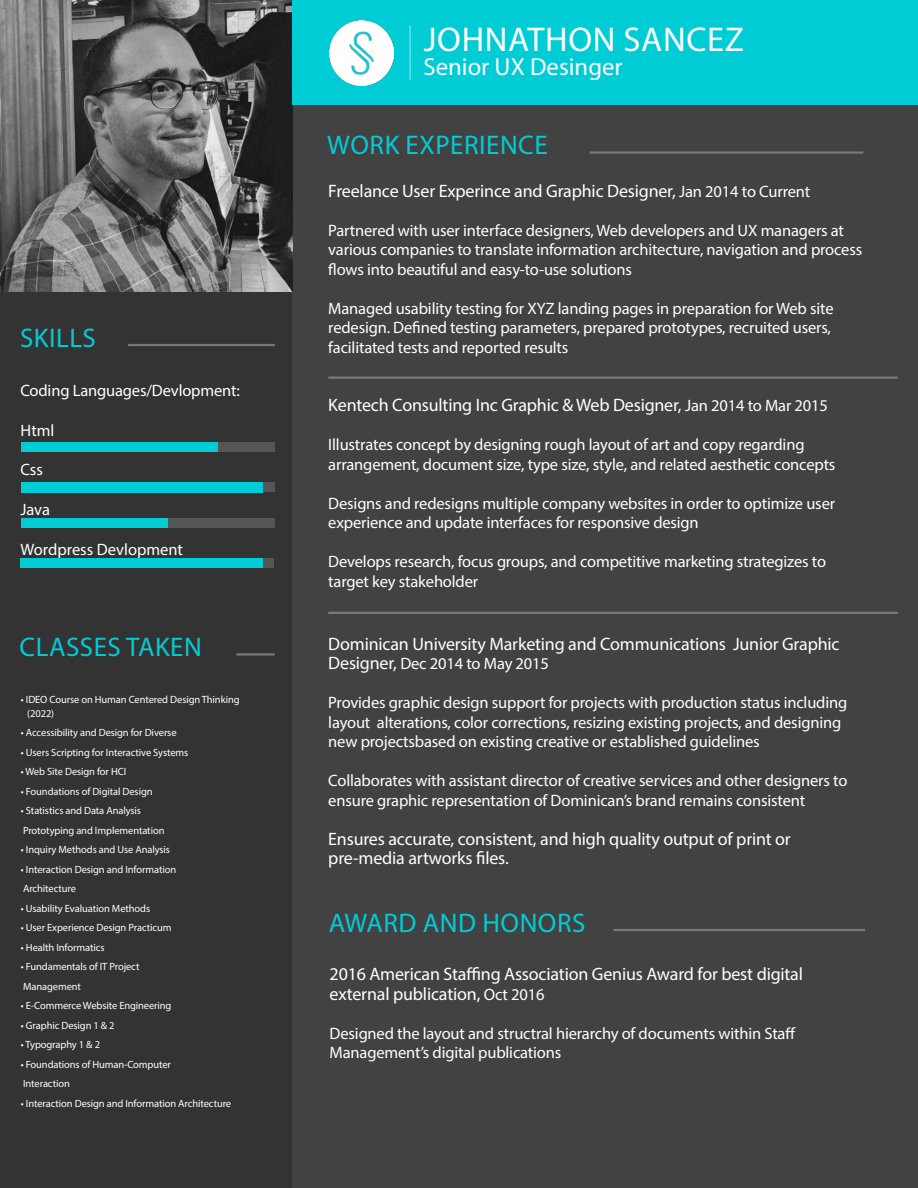
<style>
.page{position:relative;width:918px;height:1188px;background:#fff}
.page>*{position:absolute;margin:0;border:0;box-sizing:border-box;transform-origin:0 0}
.t1{font:34.5px "Myriad Pro";letter-spacing:.02em;color:#fff}
.t2{font:27px "Myriad Pro";letter-spacing:.02em;color:#00ccd6}
.t3{font:24.75px "Myriad Pro";color:#fff}
.t4{font:18px/19.5px "Myriad Pro";letter-spacing:-.01em;color:#fff}
.t5{font:16.5px/19.5px "Myriad Pro";letter-spacing:-.01em;color:#fff}
.t6{font:10.5px/13.5px "Myriad Pro";letter-spacing:-.01em;color:#fff}
.s1{font-size:16.5px}
.s2{font-size:18px}
</style>
<div class="page">
<div style="left:0;top:0;width:293px;height:1188px;background:#333"></div>
<div style="left:293px;top:53px;width:625px;height:1135px;background:#424242"></div>
<hr style="left:590px;top:151px;width:273px;height:3px;background:#7a7878">
<hr style="left:613px;top:929px;width:252px;height:2px;background:#7a7878">
<img style="left:0;top:0;width:293px;height:292px">
<hr style="left:128px;top:344px;width:147px;height:2px;background:#7a7878">
<div style="left:21px;top:443px;width:254px;height:9px;background:#545556"></div>
<div style="left:21px;top:443px;width:197px;height:9px;background:#00ccd6"></div>
<div style="left:21px;top:483px;width:254px;height:9px;background:#545556"></div>
<div style="left:21px;top:518px;width:254px;height:9px;background:#545556"></div>
<div style="left:21px;top:483px;width:242px;height:10px;background:#00ccd6"></div>
<div style="left:21px;top:518px;width:147px;height:9px;background:#00ccd6"></div>
<div style="left:20px;top:558px;width:254px;height:9px;background:#545556"></div>
<div style="left:20px;top:558px;width:243px;height:9px;background:#00ccd6"></div>
<hr style="left:236px;top:653px;width:39px;height:3px;background:#7a7878">
<hr style="left:328px;top:612px;width:570px;height:2px;background:#7a7878">
<div style="left:293px;top:0;width:625px;height:105px;background:#00ccd6"></div>
<img style="left:329px;top:21px;width:65px;height:64px">
<hr style="left:409px;top:25px;width:2px;height:55px;background:#fff">
<hr style="left:328px;top:376px;width:570px;height:3px;background:#7a7878">
<p class="t2" style="left:20px;top:321px;width:77px">SKILLS</p>
<p class="t5" style="left:20px;top:381px;width:221px">Coding Languages/Devlopment:</p>
<p class="t5" style="left:20px;top:420px;width:36px">Html</p>
<p class="t5" style="left:20px;top:460px;width:24px">Css</p>
<p class="t5" style="left:20px;top:500px;width:31px">Java</p>
<p class="t5" style="left:20px;top:539px;width:164px">Wordpress Devlopment</p>
<p class="t2" style="left:20px;top:631px;width:184px">CLASSES TAKEN</p>
<p class="t6" style="left:27px;top:693px;width:214px;text-indent:-6px">• IDEO Course on Human Centered Design Thinking (2022)</p>
<p class="t6" style="left:21px;top:726px;width:157px">• Accessibility and Design for Diverse</p>
<p class="t6" style="left:21px;top:745px;width:169px">• Users Scripting for Interactive Systems</p>
<p class="t6" style="left:21px;top:765px;width:107px">• Web Site Design for HCI</p>
<p class="t6" style="left:21px;top:784px;width:133px">• Foundations of Digital Design</p>
<p class="t6" style="left:21px;top:804px;width:122px">• Statistics and Data Analysis</p>
<p class="t6" style="left:23px;top:823px;width:143px">Prototyping and Implementation</p>
<p class="t6" style="left:21px;top:843px;width:151px">• Inquiry Methods and Use Analysis</p>
<p class="t6" style="left:21px;top:862px;width:157px">• Interaction Design and Information</p>
<p class="t6" style="left:23px;top:882px;width:54px">Architecture</p>
<p class="t6" style="left:21px;top:901px;width:131px">• Usability Evaluation Methods</p>
<p class="t6" style="left:21px;top:921px;width:152px">• User Experience Design Practicum</p>
<p class="t6" style="left:21px;top:940px;width:85px">• Health Informatics</p>
<p class="t6" style="left:21px;top:960px;width:120px">• Fundamentals of IT Project</p>
<p class="t6" style="left:23px;top:979px;width:59px">Management</p>
<p class="t6" style="left:21px;top:999px;width:152px">• E-Commerce Website Engineering</p>
<p class="t6" style="left:21px;top:1018px;width:95px">• Graphic Design 1 &amp; 2</p>
<p class="t6" style="left:21px;top:1038px;width:81px">• Typography 1 &amp; 2</p>
<p class="t6" style="left:21px;top:1057px;width:152px">• Foundations of Human-Computer</p>
<p class="t6" style="left:23px;top:1077px;width:48px">Interaction</p>
<p class="t6" style="left:21px;top:1096px;width:212px">• Interaction Design and Information Architecture</p>
<p class="t1" style="left:424px;top:18px;width:322px">JOHNATHON SANCEZ</p>
<p class="t3" style="left:423px;top:52px;width:201px">Senior UX Desinger</p>
<p class="t2" style="left:327px;top:129px;width:222px">WORK EXPERIENCE</p>
<p class="t4" style="left:328px;top:181px;width:483px">Freelance User Experince and Graphic Designer, <span class="s1">Jan 2014 to Current</span></p>
<p class="t5" style="left:328px;top:220px;width:536px">Partnered with user interface designers, Web developers and UX managers at various companies to translate information architecture, navigation and process flows into beautiful and easy-to-use solutions</p>
<p class="t5" style="left:328px;top:298px;width:507px">Managed usability testing for XYZ landing pages in preparation for Web site redesign. Defined testing parameters, prepared prototypes, recruited users, facilitated tests and reported results</p>
<p class="t4" style="left:328px;top:395px;width:501px">Kentech Consulting Inc Graphic &amp; Web Designer, <span class="s1">Jan 2014 to Mar 2015</span></p>
<p class="t5" style="left:328px;top:435px;width:509px">Illustrates concept by designing rough layout of art and copy regarding arrangement, document size, type size, style, and related aesthetic concepts</p>
<p class="t5" style="left:328px;top:493px;width:508px">Designs and redesigns multiple company websites in order to optimize user experience and update interfaces for responsive design</p>
<p class="t5" style="left:328px;top:552px;width:499px">Develops research, focus groups, and competitive marketing strategizes to target key stakeholder</p>
<p class="t4" style="left:328px;top:634px;width:513px">Dominican University Marketing and Communications Junior Graphic</p>
<p class="t5" style="left:328px;top:654px;width:222px"><span class="s2">Designer,</span> Dec 2014 to May 2015</p>
<p class="t5" style="left:328px;top:693px;width:521px">Provides graphic design support for projects with production status including layout alterations, color corrections, resizing existing projects, and designing new projectsbased on existing creative or established guidelines</p>
<p class="t5" style="left:328px;top:771px;width:521px">Collaborates with assistant director of creative services and other designers to ensure graphic representation of Dominican’s brand remains consistent</p>
<p class="t4" style="left:328px;top:829px;width:464px">Ensures accurate, consistent, and high quality output of print or</p>
<p class="t4" style="left:328px;top:848px;width:182px">pre-media artworks files.</p>
<p class="t2" style="left:329px;top:906px;width:258px">AWARD AND HONORS</p>
<p class="t4" style="left:330px;top:964px;width:475px">2016 American Staffing Association Genius Award for best digital external publication, <span class="s1">Oct 2016</span></p>
<p class="t5" style="left:330px;top:1023px;width:468px">Designed the layout and structral hierarchy of documents within Staff<br>Management’s digital publications</p>
</div>
